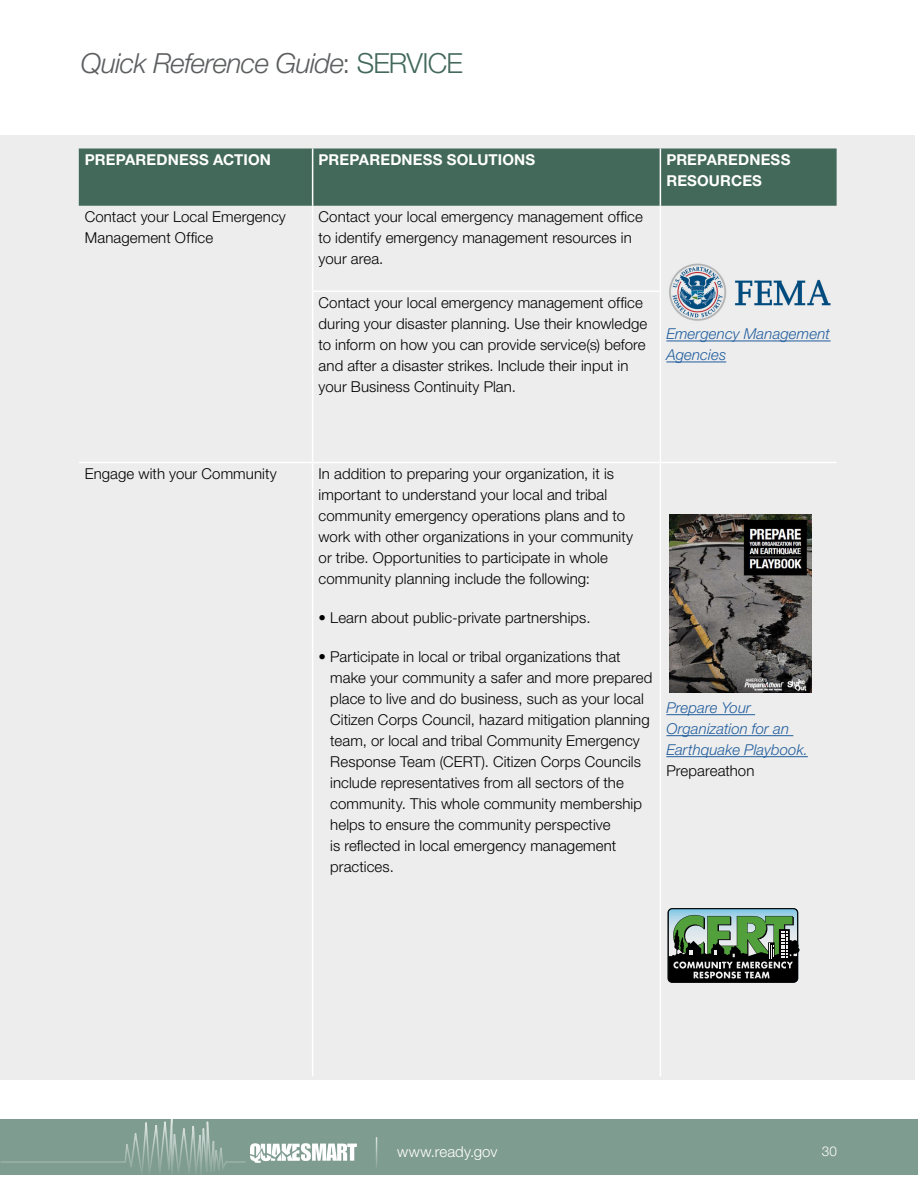
<style>
.page{position:relative;width:918px;height:1188px;background:#fff}
.page>*{position:absolute;margin:0;border:0;box-sizing:border-box;transform-origin:0 0}
.t1{font:italic 300 27.75px "Helvetica Neue LT Std";letter-spacing:-.02em;color:#5c5e60}
.t2{font:300 15px/21px "Helvetica Neue LT Std";letter-spacing:.005em;color:#000}
.t3{font:italic 300 15px/21px "Helvetica Neue LT Std";letter-spacing:.005em;color:#215e9e}
.t4{font:700 15px/21px "Helvetica Neue LT Std";letter-spacing:.01em;color:#fff}
.t5{font:300 15px "Helvetica Neue LT Std";letter-spacing:.01em;color:#fff}
.t6{font:300 13.5px "Helvetica Neue LT Std";color:#fff}
.s1{font-style:normal}
.s2{font-style:normal;color:#43695b}
.s3{font-style:normal;color:#000}
</style>
<div class="page">
<div style="left:0;top:1119px;width:918px;height:55px;background:#7f9c91"></div>
<svg style="left:0;top:1119px;width:357px;height:56px"></svg>
<hr style="left:376px;top:1137px;width:1px;height:32px;background:#fff">
<div style="left:0;top:135px;width:915px;height:945px;background:#ededed"></div>
<div style="left:79px;top:148px;width:758px;height:58px;background:#43695b"></div>
<hr style="left:312px;top:148px;width:1px;height:58px;background:#fff">
<hr style="left:660px;top:148px;width:1px;height:58px;background:#fff">
<hr style="left:312px;top:206px;width:1px;height:84px;background:#fff">
<hr style="left:660px;top:206px;width:1px;height:84px;background:#fff">
<hr style="left:312px;top:290px;width:349px;height:2px;background:#fff">
<hr style="left:312px;top:292px;width:1px;height:170px;background:#fff">
<hr style="left:660px;top:292px;width:1px;height:170px;background:#fff">
<hr style="left:79px;top:462px;width:234px;height:1px;background:#fff">
<hr style="left:313px;top:462px;width:347px;height:1px;background:#fff">
<hr style="left:312px;top:463px;width:1px;height:613px;background:#fff">
<hr style="left:660px;top:462px;width:177px;height:1px;background:#fff">
<hr style="left:660px;top:463px;width:1px;height:613px;background:#fff">
<hr style="left:666px;top:341px;width:165px;height:1px;background:#215e9e">
<hr style="left:666px;top:362px;width:60px;height:1px;background:#215e9e">
<hr style="left:666px;top:714px;width:89px;height:1px;background:#215e9e">
<hr style="left:666px;top:735px;width:127px;height:1px;background:#215e9e">
<hr style="left:666px;top:756px;width:142px;height:1px;background:#215e9e">
<img style="left:669px;top:263px;width:162px;height:58px">
<svg style="left:668px;top:908px;width:132px;height:75px;background:#576f5c"></svg>
<img style="left:670px;top:514px;width:141px;height:179px">
<h3 class="t1" style="left:81px;top:47px;width:384px">Quick Reference Guide<span class="s1">:</span> <span class="s2">SERVICE</span></h3>
<p class="t4" style="left:85px;top:149px;width:188px">PREPAREDNESS ACTION</p>
<p class="t4" style="left:319px;top:149px;width:218px">PREPAREDNESS SOLUTIONS</p>
<p class="t4" style="left:666px;top:149px;width:126px">PREPAREDNESS<br>RESOURCES</p>
<p class="t2" style="left:85px;top:206px;width:202px">Contact your Local Emergency<br>Management Office</p>
<p class="t2" style="left:319px;top:206px;width:326px">Contact your local emergency management office to identify emergency management resources in your area.</p>
<p class="t2" style="left:319px;top:292px;width:330px">Contact your local emergency management office during your disaster planning. Use their knowledge to inform on how you can provide service(s) before and after a disaster strikes. Include their input in your Business Continuity Plan.</p>
<p class="t3" style="left:666px;top:323px;width:165px">Emergency Management<br>Agencies</p>
<p class="t2" style="left:85px;top:463px;width:193px">Engage with your Community</p>
<p class="t2" style="left:319px;top:463px;width:316px">In addition to preparing your organization, it is important to understand your local and tribal community emergency operations plans and to work with other organizations in your community or tribe. Opportunities to participate in whole community planning include the following:</p>
<p class="t2" style="left:319px;top:607px;width:273px">• Learn about public-private partnerships.</p>
<p class="t2" style="left:330px;top:646px;width:324px;text-indent:-12px">• Participate in local or tribal organizations that make your community a safer and more prepared place to live and do business, such as your local Citizen Corps Council, hazard mitigation planning team, or local and tribal Community Emergency Response Team (CERT). Citizen Corps Councils include representatives from all sectors of the community. This whole community membership helps to ensure the community perspective<br>is reflected in local emergency management practices.</p>
<p class="t3" style="left:666px;top:697px;width:143px">Prepare Your<br>Organization for an<br>Earthquake Playbook.<br><span class="s3">Prepareathon</span></p>
<p class="t5" style="left:397px;top:1142px;width:102px">www.ready.gov</p>
<p class="t6" style="left:822px;top:1143px;width:17px">30</p>
</div>
